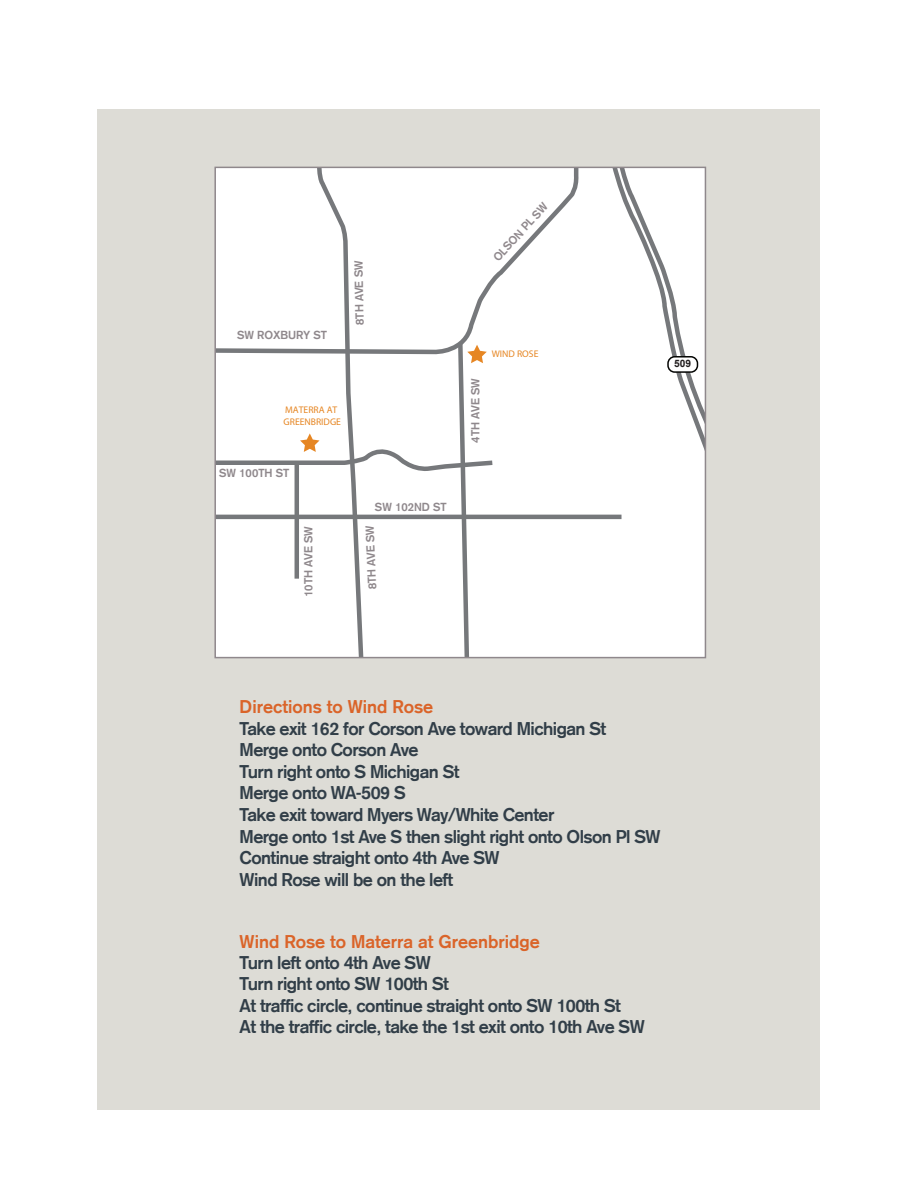
<style>
.page{position:relative;width:918px;height:1188px;background:#fff}
.page>*{position:absolute;margin:0;border:0;box-sizing:border-box;transform-origin:0 0}
.t1{font:700 18px/21.6px "Akzidenz Grotesk";letter-spacing:-.03em;color:#313e48}
.t2{font:700 18px "Akzidenz Grotesk";color:#da6429}
.t3{font:700 11.4px "Akzidenz Grotesk";color:#8f888c}
.t4{font:700 10.2px "Arial";color:#231f20}
.t5{font:9.6px/11.6px "Myriad Pro";color:#e68623}
</style>
<div class="page">
<div style="left:98px;top:110px;width:722px;height:1000px;background:#dddcd6"></div>
<div style="left:215px;top:167px;width:490px;height:491px;background:#fff"></div>
<svg style="left:497px;top:170px;width:82px;height:109px"></svg>
<svg style="left:589px;top:170px;width:114px;height:350px"></svg>
<hr style="left:215px;top:515px;width:407px;height:4px;background:#76787b">
<div style="left:668px;top:357px;width:29px;height:15px;background:#fff;border-radius:7px"></div>
<div style="left:667px;top:356px;width:31px;height:17px;border:2px solid #040503;border-radius:7px"></div>
<svg style="left:217px;top:170px;width:280px;height:485px"></svg>
<div style="left:214px;top:167px;width:492px;height:491px;border:2px solid #8f888c"></div>
<p class="t3" style="left:237px;top:328px;width:91px">SW ROXBURY ST</p>
<p class="t3" style="left:353px;top:325px;width:66px;rotate:-91deg">8TH AVE SW</p>
<p class="t5" style="left:284px;top:404px;width:59px">MATERRA AT<br>GREENBRIDGE</p>
<p class="t3" style="left:219px;top:466px;width:72px">SW 100TH ST</p>
<p class="t3" style="left:302px;top:597px;width:72px;rotate:-90deg">10TH AVE SW</p>
<p class="t3" style="left:375px;top:500px;width:73px">SW 102ND ST</p>
<p class="t3" style="left:366px;top:590px;width:66px;rotate:-93deg">8TH AVE SW</p>
<p class="t3" style="left:490px;top:254px;width:76px;rotate:-47deg">OLSON PL SW</p>
<p class="t3" style="left:469px;top:443px;width:66px;rotate:-90deg">4TH AVE SW</p>
<p class="t5" style="left:492px;top:348px;width:48px">WIND ROSE</p>
<p class="t4" style="left:674px;top:357px;width:19px">509</p>
<p class="t2" style="left:240px;top:696px;width:195px">Directions to Wind Rose</p>
<p class="t1" style="left:240px;top:717px;width:422px">Take exit 162 for Corson Ave toward Michigan St<br>Merge onto Corson Ave<br>Turn right onto S Michigan St<br>Merge onto WA-509 S<br>Take exit toward Myers Way/White Center<br>Merge onto 1st Ave S then slight right onto Olson Pl SW Continue straight onto 4th Ave SW<br>Wind Rose will be on the left</p>
<p class="t2" style="left:240px;top:931px;width:302px">Wind Rose to Materra at Greenbridge</p>
<p class="t1" style="left:240px;top:951px;width:407px">Turn left onto 4th Ave SW<br>Turn right onto SW 100th St<br>At traffic circle, continue straight onto SW 100th St<br>At the traffic circle, take the 1st exit onto 10th Ave SW</p>
</div>
